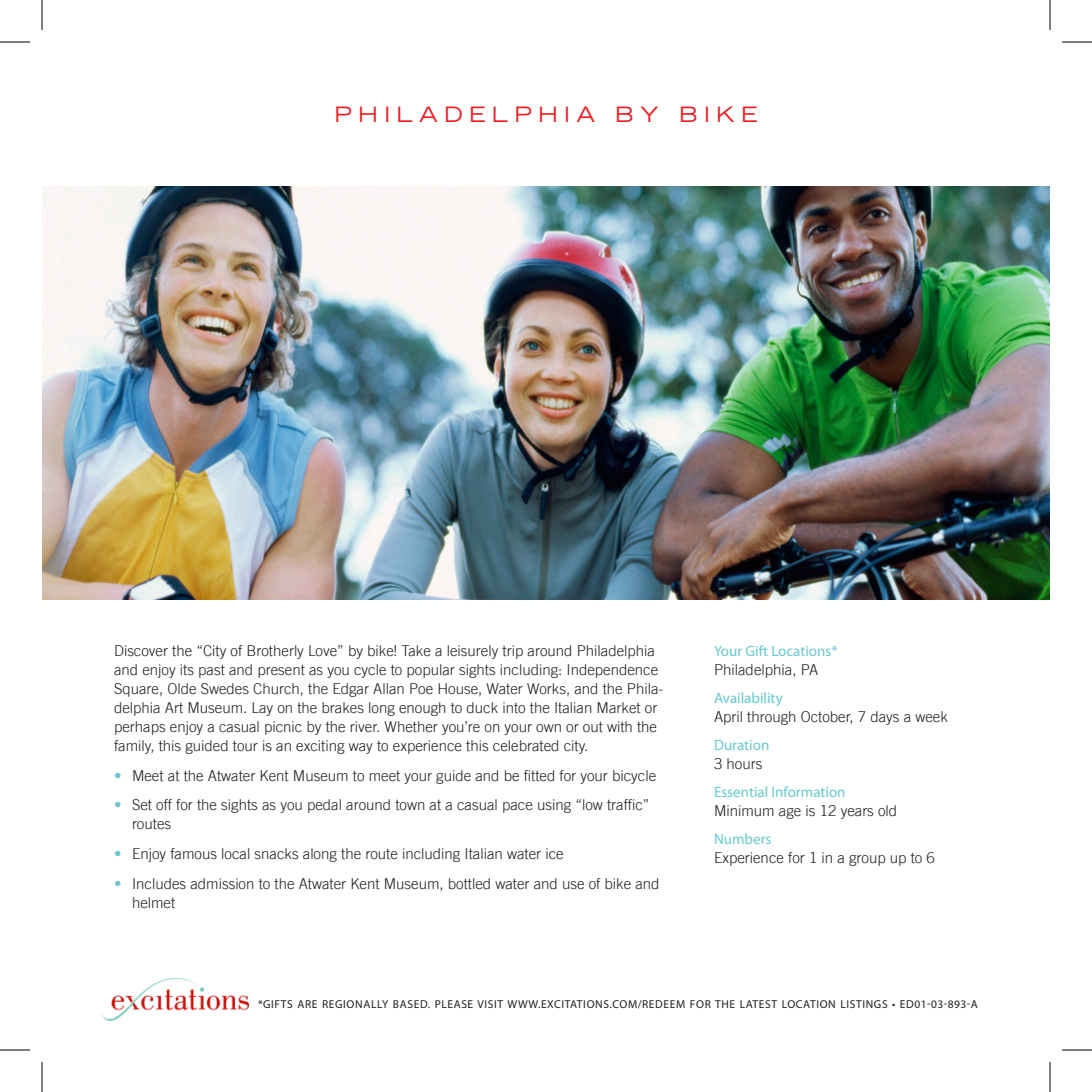
<style>
.page{position:relative;width:1092px;height:1092px;background:#fff}
.page>*{position:absolute;margin:0;border:0;box-sizing:border-box;transform-origin:0 0}
.Head{font:expanded 21px "Trade Gothic LT";letter-spacing:.3em;color:#ee1d23}
.t1{font:300 15px/19px "Trade Gothic LT";color:#231f20}
.t2{font:15px/19px "Myriad Pro";color:#67c9cf}
.t3{font:11.6px "Myriad Pro";letter-spacing:.055em;color:#231f20}
.s1{color:#67c9cf}
.s2{font-family:"Trade Gothic LT";font-weight:300;color:#231f20}
.s3{font-family:"Myriad Pro";font-weight:400;color:#67c9cf}
</style>
<div class="page">
<img style="left:102px;top:978px;width:147px;height:42px">
<img style="left:42px;top:186px;width:1008px;height:414px">
<hr style="left:0;top:42px;width:30px;height:1px;background:#000">
<hr style="left:1062px;top:42px;width:30px;height:1px;background:#000">
<hr style="left:0;top:1050px;width:30px;height:1px;background:#000">
<hr style="left:1062px;top:1050px;width:30px;height:1px;background:#000">
<hr style="left:42px;top:0;width:1px;height:30px;background:#000">
<hr style="left:42px;top:1062px;width:1px;height:30px;background:#000">
<hr style="left:1050px;top:0;width:1px;height:30px;background:#000">
<hr style="left:1050px;top:1062px;width:1px;height:30px;background:#000">
<p class="Head" style="left:335px;top:100px;width:424px">PHILADELPHIA BY BIKE</p>
<p class="t1" style="left:114px;top:641px;width:551px">Discover the “City of Brotherly Love” by bike! Take a leisurely trip around Philadelphia and enjoy its past and present as you cycle to popular sights including: Independence Square, Olde Swedes Church, the Edgar Allan Poe House, Water Works, and the Phila&shy;delphia Art Museum. Lay on the brakes long enough to duck into the Italian Market or perhaps enjoy a casual picnic by the river. Whether you’re on your own or out with the family, this guided tour is an exciting way to experience this celebrated city.</p>
<p class="t1" style="left:114px;top:766px;width:544px"><span class="s1">•</span> Meet at the Atwater Kent Museum to meet your guide and be fitted for your bicycle</p>
<p class="t1" style="left:132px;top:795px;width:519px;text-indent:-18px"><span class="s1">•</span> Set off for the sights as you pedal around town at a casual pace using “low traffic” routes</p>
<p class="t1" style="left:114px;top:844px;width:451px"><span class="s1">•</span> Enjoy famous local snacks along the route including Italian water ice</p>
<p class="t1" style="left:132px;top:874px;width:529px;text-indent:-18px"><span class="s1">•</span> Includes admission to the Atwater Kent Museum, bottled water and use of bike and helmet</p>
<p class="t2" style="left:714px;top:641px;width:125px">YOUR GIFT LOCATIONS*<br><span class="s2">Philadelphia, PA</span></p>
<p class="t1" style="left:714px;top:688px;width:235px"><span class="s3">AVAILABILITY<br></span>April through October, 7 days a week</p>
<p class="t2" style="left:714px;top:735px;width:57px">DURATION<br><span class="s2">3 hours</span></p>
<p class="t1" style="left:714px;top:782px;width:185px"><span class="s3">ESSENTIAL INFORMATION<br></span>Minimum age is 12 years old</p>
<p class="t1" style="left:714px;top:829px;width:222px"><span class="s3">NUMBERS<br></span>Experience for 1 in a group up to 6</p>
<p class="t3" style="left:258px;top:997px;width:105px">*GIFTS ARE REGIONALLY</p>
<p class="t3" style="left:393px;top:997px;width:586px">BASED. PLEASE VISIT WWW.EXCITATIONS.COM/REDEEM FOR THE LATEST LOCATION LI STINGS • ED01-03-893-A</p>
</div>
